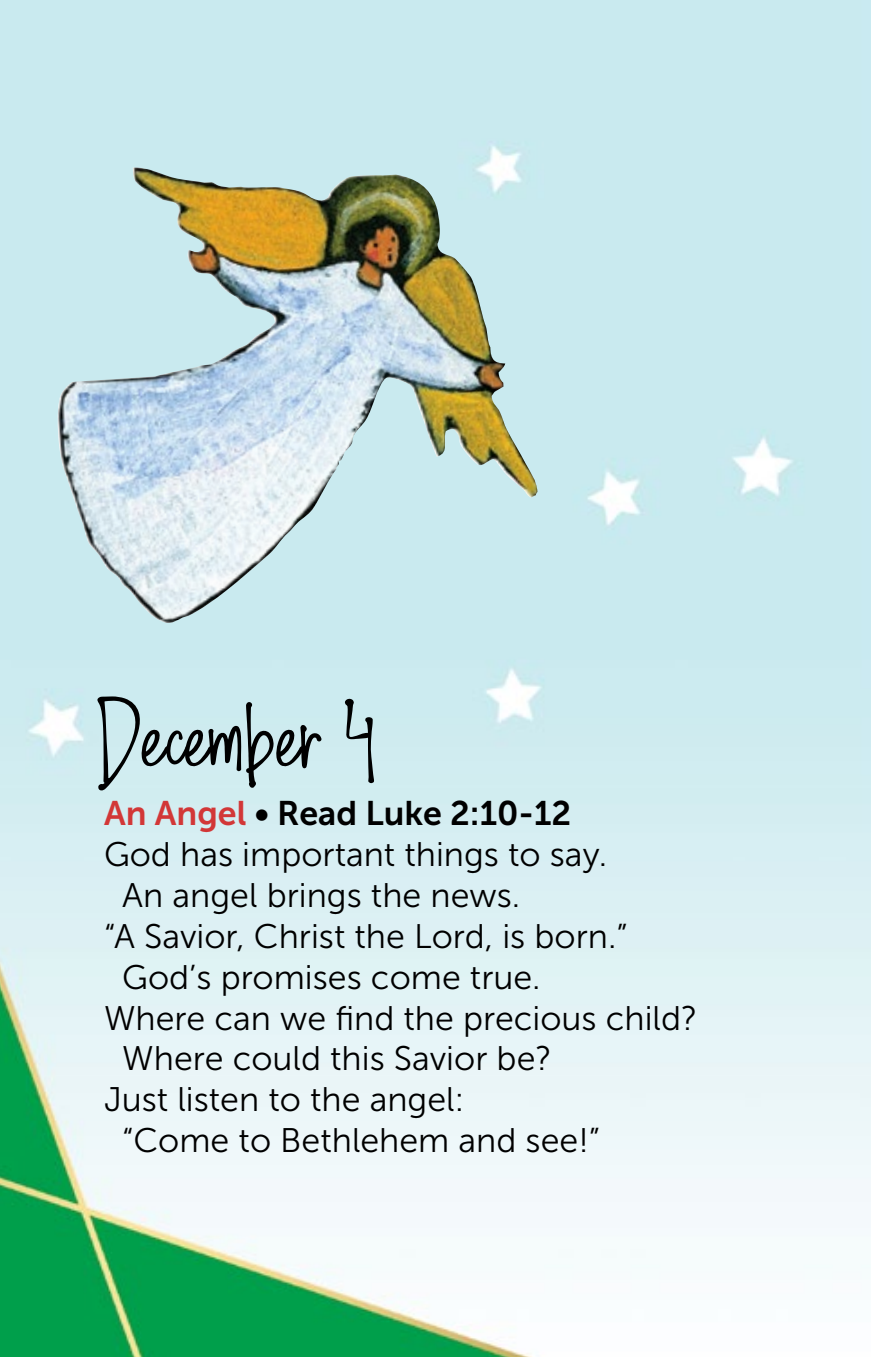
<style>
.page{position:relative;width:871px;height:1357px;background:#fff}
.page>*{position:absolute;margin:0;border:0;box-sizing:border-box;transform-origin:0 0}
.t1{font:102.15px "Ding Dong";color:#000}
.t2{font:33.98px "Museo Sans 300";color:#000}
.t3{font:33.98px "Museo Sans 700";color:#000}
.s1{color:#d23737}
</style>
<div class="page">
<img style="left:0;top:0;width:871px;height:1357px">
<img style="left:55px;top:167px;width:482px;height:457px">
<h1 class="t1" style="left:104px;top:670px;width:276px">December 4</h1>
<p class="t3" style="left:104px;top:795px;width:469px"><span class="s1">An Angel</span> • Read Luke 2:10-12</p>
<p class="t2" style="left:104px;top:836px;width:505px">God has important things to say.</p>
<p class="t2" style="left:122px;top:877px;width:399px">An angel brings the news.</p>
<p class="t2" style="left:104px;top:918px;width:525px">“A Savior, Christ the Lord, is born.”</p>
<p class="t2" style="left:122px;top:959px;width:420px">God’s promises come true.</p>
<p class="t2" style="left:104px;top:999px;width:595px">Where can we find the precious child?</p>
<p class="t2" style="left:122px;top:1040px;width:431px">Where could this Savior be?</p>
<p class="t2" style="left:104px;top:1081px;width:362px">Just listen to the angel:</p>
<p class="t2" style="left:122px;top:1122px;width:479px">“Come to Bethlehem and see!”</p>
</div>
